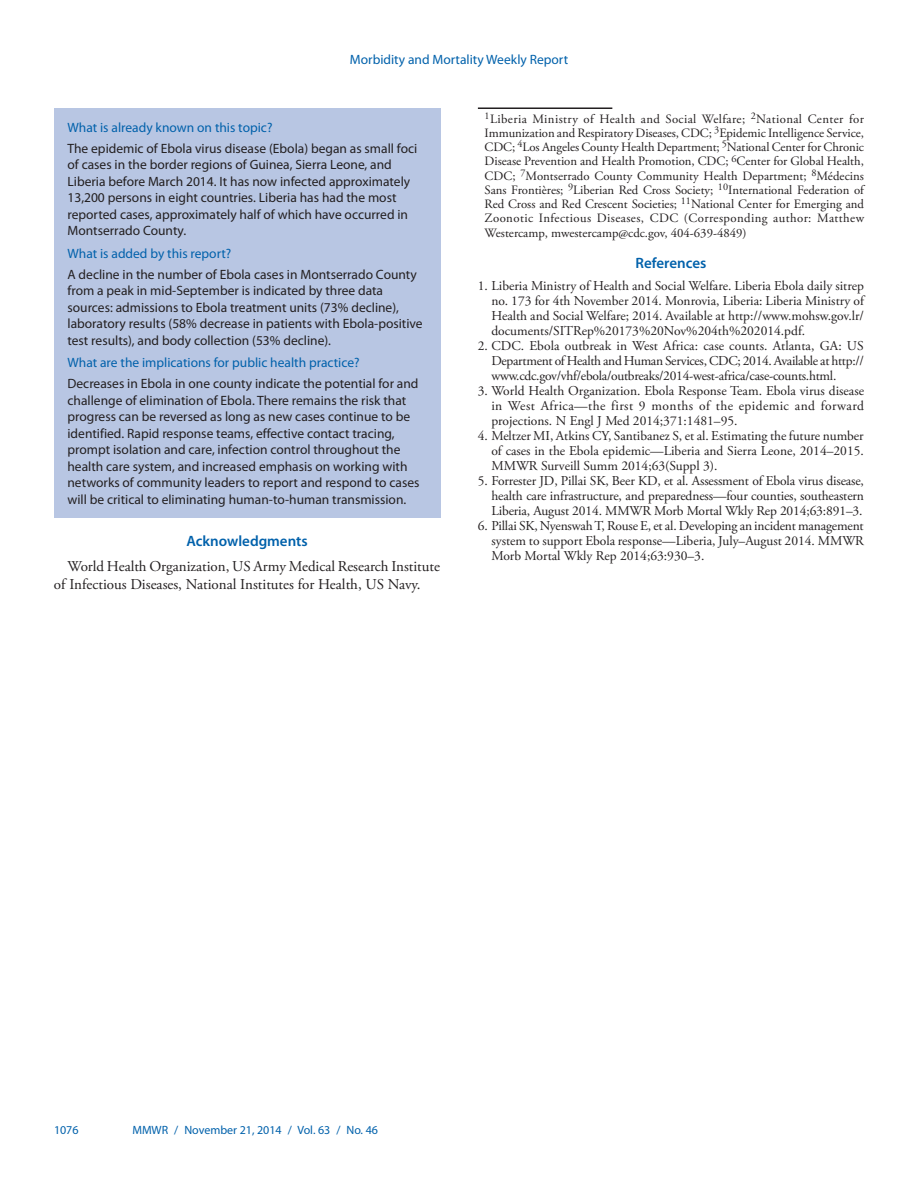
<style>
.page{position:relative;width:918px;height:1188px;background:#fff}
.page>*{position:absolute;margin:0;border:0;box-sizing:border-box;transform-origin:0 0}
.Acknowledgment{font:15px/18px "Adobe Garamond Pro";color:#231f20}
.Acknowledgment_Head{font:600 15px "Myriad Pro";color:#0161ab}
.Ref_Title{font:600 15px "Myriad Pro";color:#0161ab}
.References{font:13.5px/15px "Adobe Garamond Pro";color:#231f20;text-align:justify}
.Summary_Box_Text{font:13.5px/16.5px "Myriad Pro";color:#231f20}
.Summary_Box_Heading{font:13.5px "Myriad Pro";color:#0161ab}
.Author_Affiliations{font:12.75px/14.2px "Adobe Garamond Pro";color:#231f20;text-align:justify}
.t1{font:12px "Myriad Pro";color:#0161ab}
</style>
<div class="page">
<div style="left:54px;top:108px;width:386px;height:409px;background:#b8c6e3"></div>
<hr style="left:478px;top:107px;width:134px;height:2px;background:#231f20">
<p class="Summary_Box_Heading" style="left:350px;top:51px;width:220px">Morbidity and Mortality Weekly Report</p>
<p class="Summary_Box_Heading" style="left:68px;top:119px;width:206px">What is already known on this topic?</p>
<p class="Summary_Box_Text" style="left:68px;top:140px;width:351px">The epidemic of Ebola virus disease (Ebola) began as small foci of cases in the border regions of Guinea, Sierra Leone, and Liberia before March 2014. It has now infected approximately 13,200 persons in eight countries. Liberia has had the most reported cases, approximately half of which have occurred in Montserrado County.</p>
<p class="Summary_Box_Heading" style="left:68px;top:245px;width:165px">What is added by this report?</p>
<p class="Summary_Box_Text" style="left:68px;top:266px;width:357px">A decline in the number of Ebola cases in Montserrado County from a peak in mid-September is indicated by three data sources: admissions to Ebola treatment units (73% decline), laboratory results (58% decrease in patients with Ebola-positive test results), and body collection (53% decline).</p>
<p class="Summary_Box_Heading" style="left:68px;top:354px;width:294px">What are the implications for public health practice?</p>
<p class="Summary_Box_Text" style="left:68px;top:375px;width:353px">Decreases in Ebola in one county indicate the potential for and challenge of elimination of Ebola. There remains the risk that progress can be reversed as long as new cases continue to be identified. Rapid response teams, effective contact tracing, prompt isolation and care, infection control throughout the health care system, and increased emphasis on working with networks of community leaders to report and respond to cases will be critical to eliminating human-to-human transmission.</p>
<p class="Acknowledgment_Head" style="left:186px;top:532px;width:123px">Acknowledgments</p>
<p class="Acknowledgment" style="left:54px;top:558px;width:388px;text-indent:13px">World Health Organization, US Army Medical Research Institute of Infectious Diseases, National Institutes for Health, US Navy.</p>
<p class="Author_Affiliations" style="left:485px;top:112px;width:381px"><sup>1</sup>Liberia Ministry of Health and Social Welfare; <sup>2</sup>National Center for Immunization and Respiratory Diseases, CDC; <sup>3</sup>Epidemic Intelligence Service, CDC; <sup>4</sup>Los Angeles County Health Department; <sup>5</sup>National Center for Chronic Disease Prevention and Health Promotion, CDC; <sup>6</sup>Center for Global Health, CDC; <sup>7</sup>Montserrado County Community Health Department; <sup>8</sup>Médecins Sans Frontières; <sup>9</sup>Liberian Red Cross Society; <sup>10</sup>International Federation of Red Cross and Red Crescent Societies; <sup>11</sup>National Center for Emerging and Zoonotic Infectious Diseases, CDC (Corresponding author: Matthew Westercamp, mwestercamp@cdc.gov, 404-639-4849)</p>
<p class="Ref_Title" style="left:636px;top:254px;width:72px">References</p>
<p class="References" style="left:491px;top:279px;width:374px;text-indent:-14px">1. Liberia Ministry of Health and Social Welfare. Liberia Ebola daily sitrep no. 173 for 4th November 2014. Monrovia, Liberia: Liberia Ministry of Health and Social Welfare; 2014. Available at http://www.mohsw.gov.lr/ documents/SITRep%20173%20Nov%204th%202014.pdf.</p>
<p class="References" style="left:491px;top:339px;width:374px;text-indent:-14px">2. CDC. Ebola outbreak in West Africa: case counts. Atlanta, GA: US Department of Health and Human Services, CDC; 2014. Available at http:// www.cdc.gov/vhf/ebola/outbreaks/2014-west-africa/case-counts.html.</p>
<p class="References" style="left:491px;top:384px;width:374px;text-indent:-14px">3. World Health Organization. Ebola Response Team. Ebola virus disease in West Africa—the first 9 months of the epidemic and forward projections. N Engl J Med 2014;371:1481–95.</p>
<p class="References" style="left:491px;top:429px;width:374px;text-indent:-14px">4. Meltzer MI, Atkins CY, Santibanez S, et al. Estimating the future number of cases in the Ebola epidemic—Liberia and Sierra Leone, 2014–2015.<br>MMWR Surveill Summ 2014;63(Suppl 3).</p>
<p class="References" style="left:491px;top:474px;width:374px;text-indent:-14px">5. Forrester JD, Pillai SK, Beer KD, et al. Assessment of Ebola virus disease, health care infrastructure, and preparedness—four counties, southeastern Liberia, August 2014. MMWR Morb Mortal Wkly Rep 2014;63:891–3.</p>
<p class="References" style="left:491px;top:519px;width:374px;text-indent:-14px">6. Pillai SK, Nyenswah T, Rouse E, et al. Developing an incident management system to support Ebola response—Liberia, July–August 2014. MMWR Morb Mortal Wkly Rep 2014;63:930–3.</p>
<p class="t1" style="left:54px;top:1123px;width:26px">1076</p>
<p class="t1" style="left:132px;top:1123px;width:247px">MMWR / November 21, 2014 / Vol. 63 / No. 46</p>
</div>
